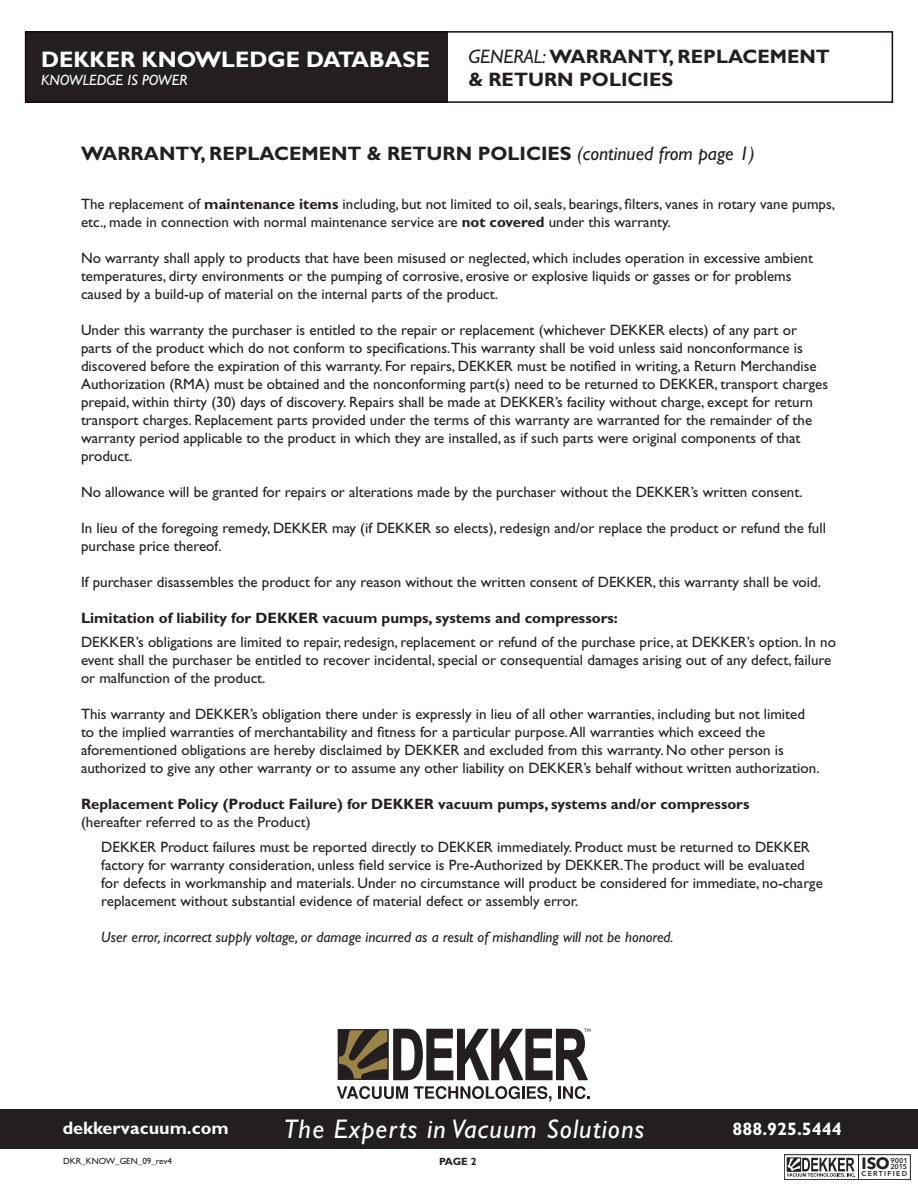
<style>
.page{position:relative;width:918px;height:1188px;background:#fff}
.page>*{position:absolute;margin:0;border:0;box-sizing:border-box;transform-origin:0 0}
.t1{font:italic 27px "Gill Sans";letter-spacing:.04em;color:#fff}
.t2{font:700 22.5px "Gill Sans";color:#fff}
.t3{font:700 19.5px/23.4px "Gill Sans";color:#231f20}
.t4{font:700 18px "Gill Sans";color:#fff}
.t5{font:700 16.35px "Avenir Next";color:#231f20}
.t6{font:15px/18px "Gill Sans";color:#231f20}
.t7{font:700 15px "Gill Sans";color:#231f20}
.t8{font:italic 15px "Gill Sans";color:#231f20}
.t9{font:italic 15px "Gill Sans";color:#fff}
.t10{font:700 10.5px "Gill Sans";color:#231f20}
.t11{font:9px "Gill Sans";color:#231f20}
.t12{font:600 7.05px "Avenir Next";letter-spacing:.175em;color:#231f20}
.t13{font:600 7.05px/6px "Avenir Next";letter-spacing:-.01em;color:#231f20}
.t14{font:4.95px "Gill Sans";color:#231f20}
.s1{font-weight:400;font-style:italic}
.s2{font-weight:700}
</style>
<div class="page">
<div style="left:25px;top:31px;width:423px;height:72px;background:#231f20"></div>
<div style="left:25px;top:31px;width:868px;height:72px;border:2px solid #130c0e"></div>
<div style="left:0;top:1110px;width:918px;height:39px;background:#231f20"></div>
<svg style="left:337px;top:1028px;width:253px;height:74px"></svg>
<div style="left:338px;top:1029px;width:51px;height:51px;border:1px solid #231f20"></div>
<svg style="left:784px;top:1154px;width:127px;height:26px"></svg>
<h2 class="t2" style="left:41px;top:46px;width:391px">DEKKER KNOWLEDGE DATABASE</h2>
<p class="t9" style="left:41px;top:71px;width:148px">KNOWLEDGE IS POWER</p>
<h3 class="t3" style="left:468px;top:44px;width:363px"><span class="s1">GENERAL:</span> WARRANTY, REPLACEMENT &amp; RETURN POLICIES</h3>
<h3 class="t3" style="left:81px;top:142px;width:675px">WARRANTY, REPLACEMENT &amp; RETURN POLICIES <span class="s1">(continued from page 1)</span></h3>
<p class="t6" style="left:81px;top:195px;width:756px">The replacement of <span class="s2">maintenance items</span> including, but not limited to oil, seals, bearings, filters, vanes in rotary vane pumps, etc., made in connection with normal maintenance service are <span class="s2">not covered</span> under this warranty.</p>
<p class="t6" style="left:81px;top:249px;width:734px">No warranty shall apply to products that have been misused or neglected, which includes operation in excessive ambient temperatures, dirty environments or the pumping of corrosive, erosive or explosive liquids or gasses or for problems caused by a build-up of material on the internal parts of the product.</p>
<p class="t6" style="left:81px;top:321px;width:749px">Under this warranty the purchaser is entitled to the repair or replacement (whichever DEKKER elects) of any part or parts of the product which do not conform to specifications.This warranty shall be void unless said nonconformance is discovered before the expiration of this warranty. For repairs, DEKKER must be notified in writing, a Return Merchandise Authorization (RMA) must be obtained and the nonconforming part(s) need to be returned to DEKKER, transport charges prepaid, within thirty (30) days of discovery. Repairs shall be made at DEKKER’s facility without charge, except for return transport charges. Replacement parts provided under the terms of this warranty are warranted for the remainder of the warranty period applicable to the product in which they are installed, as if such parts were original components of that product.</p>
<p class="t6" style="left:81px;top:483px;width:723px">No allowance will be granted for repairs or alterations made by the purchaser without the DEKKER’s written consent.</p>
<p class="t6" style="left:81px;top:519px;width:747px">In lieu of the foregoing remedy, DEKKER may (if DEKKER so elects), redesign and/or replace the product or refund the full purchase price thereof.</p>
<p class="t6" style="left:81px;top:573px;width:742px">If purchaser disassembles the product for any reason without the written consent of DEKKER, this warranty shall be void.</p>
<p class="t7" style="left:81px;top:609px;width:538px">Limitation of liability for DEKKER vacuum pumps, systems and compressors:</p>
<p class="t6" style="left:81px;top:633px;width:756px">DEKKER’s obligations are limited to repair, redesign, replacement or refund of the purchase price, at DEKKER’s option. In no event shall the purchaser be entitled to recover incidental, special or consequential damages arising out of any defect, failure or malfunction of the product.</p>
<p class="t6" style="left:81px;top:705px;width:740px">This warranty and DEKKER’s obligation there under is expressly in lieu of all other warranties, including but not limited to the implied warranties of merchantability and fitness for a particular purpose. All warranties which exceed the aforementioned obligations are hereby disclaimed by DEKKER and excluded from this warranty. No other person is authorized to give any other warranty or to assume any other liability on DEKKER’s behalf without written authorization.</p>
<p class="t7" style="left:81px;top:795px;width:670px">Replacement Policy (Product Failure) for DEKKER vacuum pumps, systems and/or compressors</p>
<p class="t6" style="left:101px;top:810px;width:710px;line-height:24.8px;text-indent:-20px">(hereafter referred to as the Product)<br>DEKKER Product failures must be reported directly to DEKKER immediately. Product must be returned to DEKKER</p>
<p class="t6" style="left:101px;top:856px;width:723px">factory for warranty consideration, unless field service is Pre-Authorized by DEKKER.The product will be evaluated for defects in workmanship and materials. Under no circumstance will product be considered for immediate, no-charge replacement without substantial evidence of material defect or assembly error.</p>
<p class="t8" style="left:101px;top:928px;width:574px">User error, incorrect supply voltage, or damage incurred as a result of mishandling will not be honored.</p>
<p class="t4" style="left:63px;top:1117px;width:168px">dekkervacuum.com</p>
<p class="t11" style="left:63px;top:1156px;width:110px">DKR_KNOW_GEN_09_rev4</p>
<p class="t14" style="left:584px;top:1028px;width:8px">TM</p>
<h1 class="t1" style="left:284px;top:1113px;width:362px">The Experts in Vacuum Solutions</h1>
<p class="t4" style="left:733px;top:1118px;width:111px">888.925.5444</p>
<p class="t10" style="left:439px;top:1156px;width:39px">PAGE 2</p>
<p class="t5" style="left:861px;top:1149px;width:30px">ISO</p>
<p class="t13" style="left:890px;top:1157px;width:19px">9001<br>2015</p>
<p class="t12" style="left:862px;top:1168px;width:47px">CERTIFIED</p>
</div>
